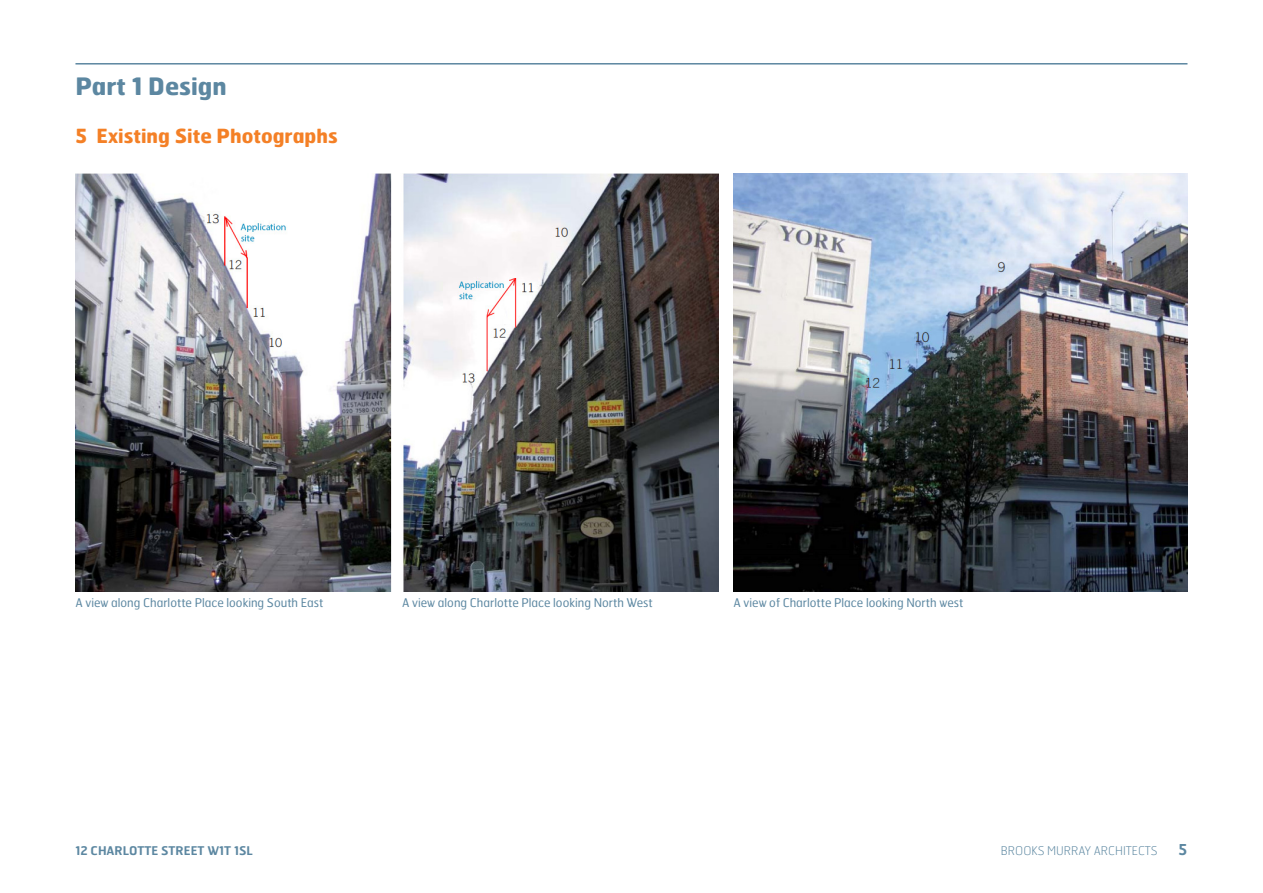
<style>
.page{position:relative;width:1263px;height:893px;background:#fff}
.page>*{position:absolute;margin:0;border:0;box-sizing:border-box;transform-origin:0 0}
.Section_Continuation{font:700 24px "Hermes FB";color:#5c87a1}
.A_Head{font:700 19.5px "Hermes FB";color:#f48026}
.Running_foot_RRight{font:600 15px "Hermes FB";color:#5c87a1}
.t1{font:12px "Hermes FB";color:#5c87a1}
.Running_foot_RRight-2{font:600 12px "Hermes FB";color:#5c87a1}
.Running_foot_RRight-3{font:100 12px "Hermes FB";color:#5c87a1}
</style>
<div class="page">
<hr style="left:75px;top:63px;width:1112px;height:2px;background:#5c87a1">
<img style="left:75px;top:174px;width:643px;height:417px">
<img style="left:733px;top:174px;width:454px;height:417px">
<p class="Section_Continuation" style="left:75px;top:71px;width:153px">Part 1 Design</p>
<p class="A_Head" style="left:75px;top:123px;width:264px">5 Existing Site Photographs</p>
<p class="t1" style="left:75px;top:595px;width:250px">A view along Charlotte Place looking South East</p>
<p class="t1" style="left:402px;top:595px;width:252px">A view along Charlotte Place looking North West</p>
<p class="t1" style="left:733px;top:595px;width:231px">A view of Charlotte Place looking North west</p>
<p class="Running_foot_RRight-2" style="left:75px;top:843px;width:179px">12 CHARLOTTE STREET W1T 1SL</p>
<p class="Running_foot_RRight-3" style="left:1001px;top:843px;width:158px">BROOKS MURRAY ARCHITECTS</p>
<p class="Running_foot_RRight" style="left:1179px;top:839px;width:10px">5</p>
</div>
